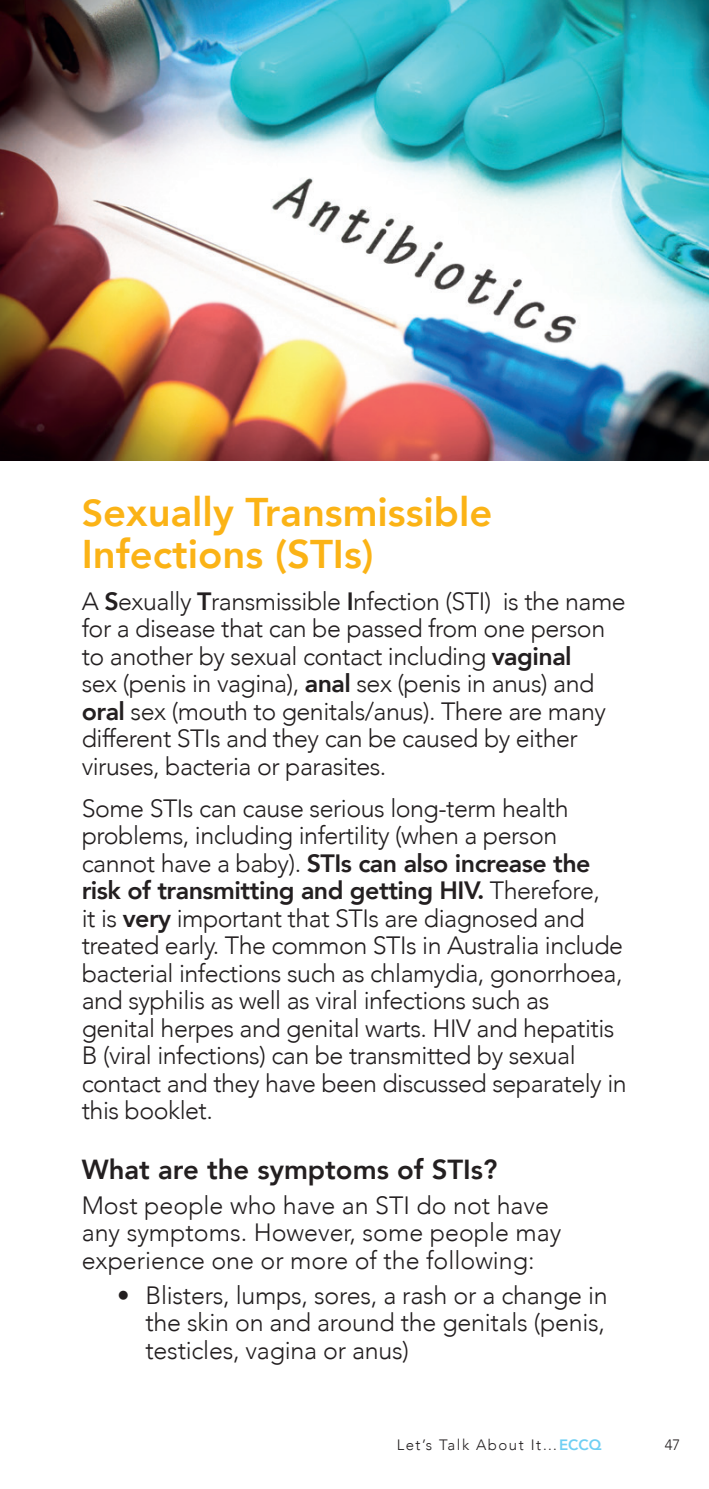
<style>
.page{position:relative;width:709px;height:1489px;background:#fff}
.page>*{position:absolute;margin:0;border:0;box-sizing:border-box;transform-origin:0 0}
.t1{font:800 40px "Avenir";color:#fbb316}
.t2{font:800 27.5px "Avenir";color:#231f20}
.t3{font:300 25px/27.5px "Avenir";letter-spacing:-.02em;color:#231f20}
.t4{font:300 25px/27.5px "Avenir";color:#231f20}
.t5{font:300 15px "Avenir";letter-spacing:.1em;color:#231f20}
.s1{font-size:37.5px}
.s2{font-weight:800}
.s3{font-weight:800;color:#6fcff3}
</style>
<div class="page">
<img style="left:0;top:0;width:709px;height:460px">
<p class="t1" style="left:82px;top:480px;width:412px"><span class="s1">S</span>exually Transmissible</p>
<p class="t1" style="left:82px;top:523px;width:293px">Infections (STIs)</p>
<p class="t3" style="left:82px;top:587px;width:545px">A <span class="s2">S</span>exually <span class="s2">T</span>ransmissible <span class="s2">I</span>nfection (STI) is the name for a disease that can be passed from one person to another by sexual contact including <span class="s2">vaginal<br></span>sex (penis in vagina), <span class="s2">anal</span> sex (penis in anus) and <span class="s2">oral</span> sex (mouth to genitals/anus). There are many different STIs and they can be caused by either viruses, bacteria or parasites.</p>
<p class="t3" style="left:82px;top:794px;width:546px">Some STIs can cause serious long-term health problems, including infertility (when a person cannot have a baby). <span class="s2">STIs can also increase the risk of transmitting and getting HIV.</span> Therefore,<br>it is <span class="s2">very</span> important that STIs are diagnosed and treated early. The common STIs in Australia include bacterial infections such as chlamydia, gonorrhoea, and syphilis as well as viral infections such as genital herpes and genital warts. HIV and hepatitis B (viral infections) can be transmitted by sexual contact and they have been discussed separately in this booklet.</p>
<p class="t2" style="left:82px;top:1148px;width:417px">What are the symptoms of STIs?</p>
<p class="t4" style="left:82px;top:1191px;width:481px">Most people who have an STI do not have any symptoms. However, some people may experience one or more of the following:</p>
<p class="t3" style="left:145px;top:1281px;width:464px;text-align:justify;text-indent:-28px">• Blisters, lumps, sores, a rash or a change in the skin on and around the genitals (penis, testicles, vagina or anus)</p>
<p class="t5" style="left:397px;top:1435px;width:206px">Let’s Talk About It…<span class="s3">ECCQ</span></p>
<p class="t5" style="left:664px;top:1435px;width:17px">47</p>
</div>
